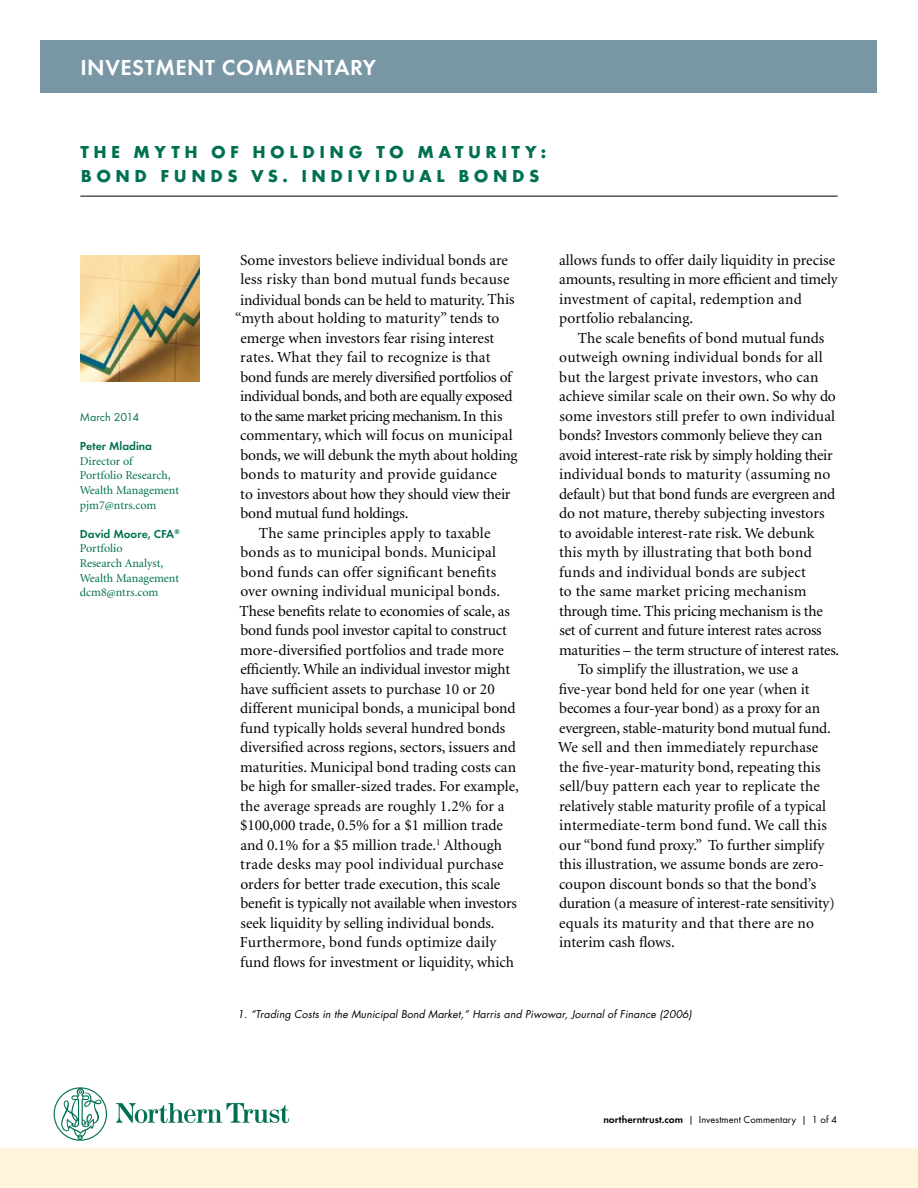
<style>
.page{position:relative;width:918px;height:1188px;background:#fff}
.page>*{position:absolute;margin:0;border:0;box-sizing:border-box;transform-origin:0 0}
.t1{font:700 22.5px "Function";letter-spacing:.025em;color:#fff}
.t2{font:800 18px/24.3px "Function LH";letter-spacing:.25em;color:#007052}
.t3{font:15.3px/19.5px "Minion";color:#000}
.t4{font:15.3px "Minion";letter-spacing:-.02em;color:#000}
.t5{font:15.3px "Minion";letter-spacing:-.025em;color:#000}
.t6{font:15.3px "Minion";letter-spacing:-.04em;color:#000}
.t7{font:12px/14.7px "Minion";color:#007052}
.t8{font:700 12px "Function";color:#007052}
.t9{font:12px "Function";color:#007052}
.t10{font:italic 10.5px "Futura";letter-spacing:.01em;color:#000}
.t11{font:10.5px "Function";color:#000}
.s1{font-weight:700}
</style>
<div class="page">
<div style="left:40px;top:40px;width:838px;height:53px;background:#7896a4"></div>
<svg style="left:54px;top:1087px;width:53px;height:54px"></svg>
<svg style="left:116px;top:1103px;width:173px;height:20px"></svg>
<hr style="left:80px;top:196px;width:758px;height:1px;background:#000">
<div style="left:0;top:1148px;width:918px;height:40px;background:#fff4dc"></div>
<img style="left:80px;top:255px;width:120px;height:127px">
<h1 class="t1" style="left:80px;top:54px;width:297px">investment commentary</h1>
<p class="t2" style="left:81px;top:139px;width:467px">THE MYTH OF H OLDING TO MATURITY:<br>BOND FUNDS VS. I NDIVIDUAL BONDS</p>
<p class="t9" style="left:80px;top:410px;width:61px">March 2014</p>
<p class="t8" style="left:80px;top:439px;width:74px">Peter Mladina</p>
<p class="t7" style="left:80px;top:454px;width:101px">Director of<br>Portfolio Research,<br>Wealth Management pjm7@ntrs.com</p>
<p class="t8" style="left:80px;top:527px;width:101px">David Moore, CFA<sup>®</sup></p>
<p class="t7" style="left:80px;top:542px;width:101px">Portfolio<br>Research Analyst,<br>Wealth Management dcm8@ntrs.com</p>
<p class="t3" style="left:240px;top:251px;width:271px">Some investors believe individual bonds are less risky than bond mutual funds because</p>
<p class="t3" style="left:235px;top:292px;width:281px;line-height:18px;text-indent:5px">individual bonds can be held to maturity. This “myth about holding to maturity” tends to</p>
<p class="t3" style="left:240px;top:329px;width:255px">emerge when investors fear rising interest</p>
<p class="t3" style="left:240px;top:348px;width:252px">rates. What they fail to recognize is that</p>
<p class="t4" style="left:240px;top:369px;width:273px">bond funds are merely diversified portfolios of</p>
<p class="t5" style="left:240px;top:389px;width:274px">individual bonds, and both are equally exposed</p>
<p class="t6" style="left:240px;top:408px;width:264px">to the same market pricing mechanism. In this</p>
<p class="t3" style="left:240px;top:426px;width:274px">commentary, which will focus on municipal</p>
<p class="t3" style="left:240px;top:446px;width:279px">bonds, we will debunk the myth about holding</p>
<p class="t3" style="left:240px;top:465px;width:258px">bonds to maturity and provide guidance</p>
<p class="t3" style="left:240px;top:485px;width:272px">to investors about how they should view their</p>
<p class="t3" style="left:240px;top:504px;width:169px">bond mutual fund holdings.</p>
<p class="t3" style="left:259px;top:524px;width:233px">The same principles apply to taxable</p>
<p class="t3" style="left:240px;top:543px;width:257px">bonds as to municipal bonds. Municipal</p>
<p class="t3" style="left:240px;top:563px;width:257px">bond funds can offer significant benefits</p>
<p class="t3" style="left:240px;top:582px;width:261px">over owning individual municipal bonds.</p>
<p class="t3" style="left:240px;top:602px;width:272px">These benefits relate to economies of scale, as</p>
<p class="t3" style="left:240px;top:621px;width:268px">bond funds pool investor capital to construct</p>
<p class="t3" style="left:240px;top:641px;width:265px">more-diversified portfolios and trade more</p>
<p class="t3" style="left:240px;top:660px;width:271px">efficiently. While an individual investor might</p>
<p class="t3" style="left:240px;top:680px;width:256px">have sufficient assets to purchase 10 or 20</p>
<p class="t3" style="left:240px;top:699px;width:277px">different municipal bonds, a municipal bond</p>
<p class="t3" style="left:240px;top:719px;width:267px">fund typically holds several hundred bonds</p>
<p class="t3" style="left:240px;top:738px;width:277px">diversified across regions, sectors, issuers and</p>
<p class="t3" style="left:240px;top:758px;width:277px">maturities. Municipal bond trading costs can</p>
<p class="t3" style="left:240px;top:777px;width:280px">be high for smaller-sized trades. For example,</p>
<p class="t3" style="left:240px;top:797px;width:266px">the average spreads are roughly 1.2% for a</p>
<p class="t3" style="left:240px;top:816px;width:264px">$100,000 trade, 0.5% for a $1 million trade</p>
<p class="t3" style="left:240px;top:836px;width:263px">and 0.1% for a $5 million trade.<sup>1</sup> Although</p>
<p class="t3" style="left:240px;top:855px;width:265px">trade desks may pool individual purchase</p>
<p class="t3" style="left:240px;top:875px;width:262px">orders for better trade execution, this scale</p>
<p class="t3" style="left:240px;top:894px;width:278px">benefit is typically not available when investors</p>
<p class="t3" style="left:241px;top:914px;width:256px">seek liquidity by selling individual bonds.</p>
<p class="t3" style="left:240px;top:933px;width:258px">Furthermore, bond funds optimize daily</p>
<p class="t3" style="left:240px;top:953px;width:275px">fund flows for investment or liquidity, which</p>
<p class="t3" style="left:559px;top:251px;width:280px">allows funds to offer daily liquidity in precise amounts, resulting in more efficient and timely investment of capital, redemption and portfolio rebalancing.</p>
<p class="t3" style="left:578px;top:329px;width:248px">The scale benefits of bond mutual funds</p>
<p class="t3" style="left:559px;top:348px;width:265px">outweigh owning individual bonds for all</p>
<p class="t3" style="left:559px;top:368px;width:261px">but the largest private investors, who can</p>
<p class="t3" style="left:559px;top:387px;width:278px">achieve similar scale on their own. So why do</p>
<p class="t3" style="left:559px;top:407px;width:277px">some investors still prefer to own individual</p>
<p class="t3" style="left:559px;top:426px;width:265px">bonds? Investors commonly believe they can</p>
<p class="t3" style="left:559px;top:446px;width:275px">avoid interest-rate risk by simply holding their</p>
<p class="t3" style="left:559px;top:465px;width:273px">individual bonds to maturity (assuming no</p>
<p class="t3" style="left:559px;top:485px;width:278px">default) but that bond funds are evergreen and</p>
<p class="t3" style="left:559px;top:504px;width:267px">do not mature, thereby subjecting investors</p>
<p class="t3" style="left:559px;top:524px;width:257px">to avoidable interest-rate risk. We debunk</p>
<p class="t3" style="left:559px;top:543px;width:254px">this myth by illustrating that both bond</p>
<p class="t3" style="left:559px;top:563px;width:248px">funds and individual bonds are subject</p>
<p class="t3" style="left:559px;top:582px;width:249px">to the same market pricing mechanism</p>
<p class="t3" style="left:559px;top:602px;width:265px">through time. This pricing mechanism is the</p>
<p class="t3" style="left:559px;top:621px;width:264px">set of current and future interest rates across</p>
<p class="t3" style="left:559px;top:641px;width:282px">maturities – the term structure of interest rates.</p>
<p class="t3" style="left:578px;top:660px;width:222px">To simplify the illustration, we use a</p>
<p class="t3" style="left:559px;top:680px;width:252px">five-year bond held for one year (when it</p>
<p class="t3" style="left:559px;top:699px;width:262px">becomes a four-year bond) as a proxy for an</p>
<p class="t3" style="left:559px;top:719px;width:273px">evergreen, stable-maturity bond mutual fund.</p>
<p class="t3" style="left:558px;top:738px;width:262px">We sell and then immediately repurchase</p>
<p class="t3" style="left:559px;top:758px;width:263px">the five-year-maturity bond, repeating this</p>
<p class="t3" style="left:559px;top:777px;width:262px">sell/buy pattern each year to replicate the</p>
<p class="t3" style="left:559px;top:796px;width:268px">relatively stable maturity profile of a typical</p>
<p class="t3" style="left:559px;top:816px;width:269px">intermediate-term bond fund. We call this</p>
<p class="t3" style="left:559px;top:835px;width:267px">our “bond fund proxy.” To further simplify</p>
<p class="t3" style="left:559px;top:855px;width:266px">this illustration, we assume bonds are zero-</p>
<p class="t3" style="left:559px;top:874px;width:259px">coupon discount bonds so that the bond’s</p>
<p class="t4" style="left:559px;top:896px;width:277px">duration (a measure of interest-rate sensitivity)</p>
<p class="t3" style="left:559px;top:913px;width:256px">equals its maturity and that there are no</p>
<p class="t3" style="left:559px;top:933px;width:117px">interim cash flows.</p>
<p class="t10" style="left:237px;top:1007px;width:456px">1. “Trading Costs in the Municipal Bond Market,” Harris and Piwowar, Journal of Finance (2006)</p>
<p class="t11" style="left:603px;top:1113px;width:235px"><span class="s1">northerntrust.com</span> | Investment Commentary | 1 of 4</p>
</div>
